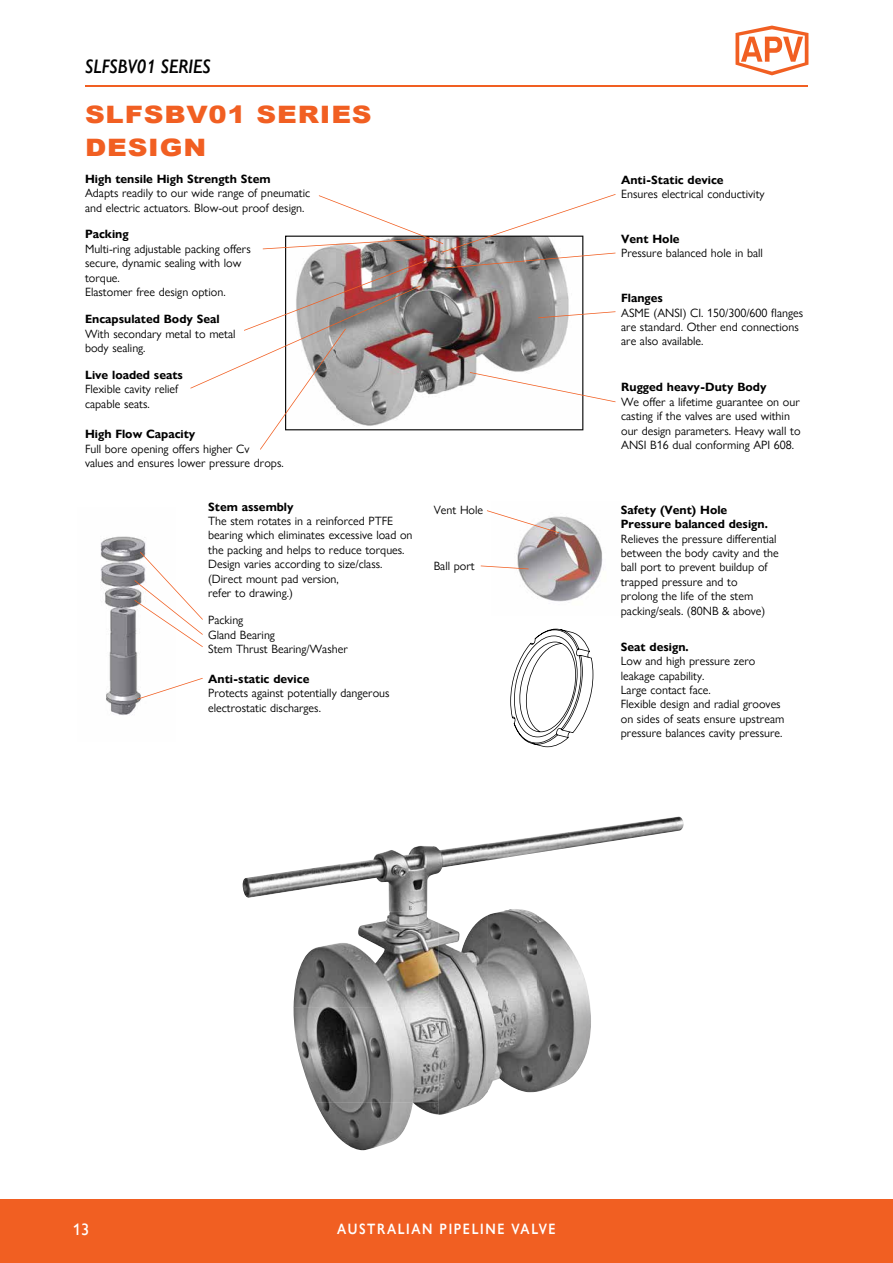
<style>
.page{position:relative;width:893px;height:1263px;background:#fff}
.page>*{position:absolute;margin:0;border:0;box-sizing:border-box;transform-origin:0 0}
.t1{font:900 24px/33px "Arial";letter-spacing:.03em;color:#f15f22;scale:1.14 1}
.t2{font:italic 600 19.5px "Gill Sans Nova";color:#000;scale:.9 1}
.t3{font:500 16.5px "Gill Sans Nova";color:#fff}
.t4{font:600 15px "Gill Sans Nova";letter-spacing:.13em;color:#fff;scale:.85 1}
.t5{font:12px/14.4px "Gill Sans Nova";color:#000}
.t6{font:700 12px/14.4px "Gill Sans Nova";color:#000}
</style>
<div class="page">
<div style="left:0;top:1199px;width:893px;height:64px;background:#f15f22"></div>
<img style="left:516px;top:516px;width:87px;height:86px">
<svg style="left:487px;top:510px;width:72px;height:23px"></svg>
<svg style="left:481px;top:565px;width:48px;height:4px"></svg>
<img style="left:100px;top:536px;width:46px;height:179px">
<svg style="left:134px;top:552px;width:69px;height:95px"></svg>
<svg style="left:137px;top:678px;width:66px;height:21px"></svg>
<hr style="left:85px;top:85px;width:723px;height:2px;background:#f15f22">
<svg style="left:735px;top:26px;width:73px;height:49px"></svg>
<svg style="left:190px;top:194px;width:426px;height:256px"></svg>
<img style="left:340px;top:843px;width:148px;height:68px">
<img style="left:488px;top:816px;width:196px;height:44px">
<img style="left:243px;top:864px;width:97px;height:34px">
<img style="left:488px;top:909px;width:49px;height:183px">
<img style="left:294px;top:911px;width:144px;height:192px">
<img style="left:438px;top:915px;width:50px;height:200px">
<img style="left:537px;top:915px;width:49px;height:177px">
<img style="left:586px;top:984px;width:5px;height:70px">
<img style="left:316px;top:1102px;width:123px;height:48px">
<svg style="left:510px;top:629px;width:83px;height:118px"></svg>
<h2 class="t2" style="left:85px;top:55px;width:141px">SLFSBV01 SERIES</h2>
<h1 class="t1" style="left:85px;top:98px;width:253px">SLFSBV01 SERIES<br>DESIGN</h1>
<p class="t6" style="left:85px;top:172px;width:187px">High tensile High Strength Stem</p>
<p class="t5" style="left:85px;top:186px;width:227px">Adapts readily to our wide range of pneumatic and electric actuators. Blow-out proof design.</p>
<p class="t6" style="left:85px;top:227px;width:45px">Packing</p>
<p class="t5" style="left:85px;top:241px;width:167px">Multi-ring adjustable packing offers secure, dynamic sealing with low torque.<br>Elastomer free design option.</p>
<p class="t6" style="left:85px;top:312px;width:136px">Encapsulated Body Seal</p>
<p class="t5" style="left:85px;top:326px;width:152px">With secondary metal to metal body sealing.</p>
<p class="t6" style="left:85px;top:367px;width:100px">Live loaded seats</p>
<p class="t5" style="left:85px;top:382px;width:95px">Flexible cavity relief capable seats.</p>
<p class="t6" style="left:85px;top:427px;width:112px">High Flow Capacity</p>
<p class="t5" style="left:85px;top:441px;width:200px">Full bore opening offers higher Cv<br>values and ensures lower pressure drops.</p>
<p class="t6" style="left:208px;top:499px;width:87px">Stem assembly</p>
<p class="t5" style="left:208px;top:513px;width:206px">The stem rotates in a reinforced PTFE bearing which eliminates excessive load on the packing and helps to reduce torques.<br>Design varies according to size/class. (Direct mount pad version,<br>refer to drawing.)</p>
<p class="t5" style="left:208px;top:613px;width:141px">Packing<br>Gland Bearing<br>Stem Thrust Bearing/Washer</p>
<p class="t6" style="left:208px;top:671px;width:103px">Anti-static device</p>
<p class="t5" style="left:208px;top:686px;width:183px">Protects against potentially dangerous electrostatic discharges.</p>
<p class="t5" style="left:434px;top:502px;width:51px">Vent Hole</p>
<p class="t5" style="left:434px;top:558px;width:43px">Ball port</p>
<p class="t6" style="left:621px;top:172px;width:104px">Anti-Static device</p>
<p class="t5" style="left:621px;top:187px;width:145px">Ensures electrical conductivity</p>
<p class="t6" style="left:621px;top:231px;width:60px">Vent Hole</p>
<p class="t5" style="left:621px;top:246px;width:143px">Pressure balanced hole in ball</p>
<p class="t6" style="left:621px;top:291px;width:43px">Flanges</p>
<p class="t5" style="left:621px;top:305px;width:183px">ASME (ANSI) CI. 150/300/600 flanges are standard. Other end connections are also available.</p>
<p class="t6" style="left:621px;top:380px;width:147px">Rugged heavy-Duty Body</p>
<p class="t5" style="left:621px;top:394px;width:181px">We offer a lifetime guarantee on our casting if the valves are used within our design parameters. Heavy wall to ANSI B16 dual conforming API 608.</p>
<p class="t6" style="left:621px;top:502px;width:148px">Safety (Vent) Hole<br>Pressure balanced design.</p>
<p class="t5" style="left:621px;top:531px;width:159px">Relieves the pressure differential between the body cavity and the ball port to prevent buildup of trapped pressure and to<br>prolong the life of the stem packing/seals. (80NB &amp; above)</p>
<p class="t6" style="left:621px;top:639px;width:69px">Seat design.</p>
<p class="t5" style="left:621px;top:654px;width:165px">Low and high pressure zero leakage capability.<br>Large contact face.<br>Flexible design and radial grooves on sides of seats ensure upstream pressure balances cavity pressure.</p>
<h3 class="t3" style="left:73px;top:1219px;width:18px">13</h3>
<p class="t4" style="left:337px;top:1219px;width:258px">AUSTRALIAN PIPELINE VALVE</p>
</div>
